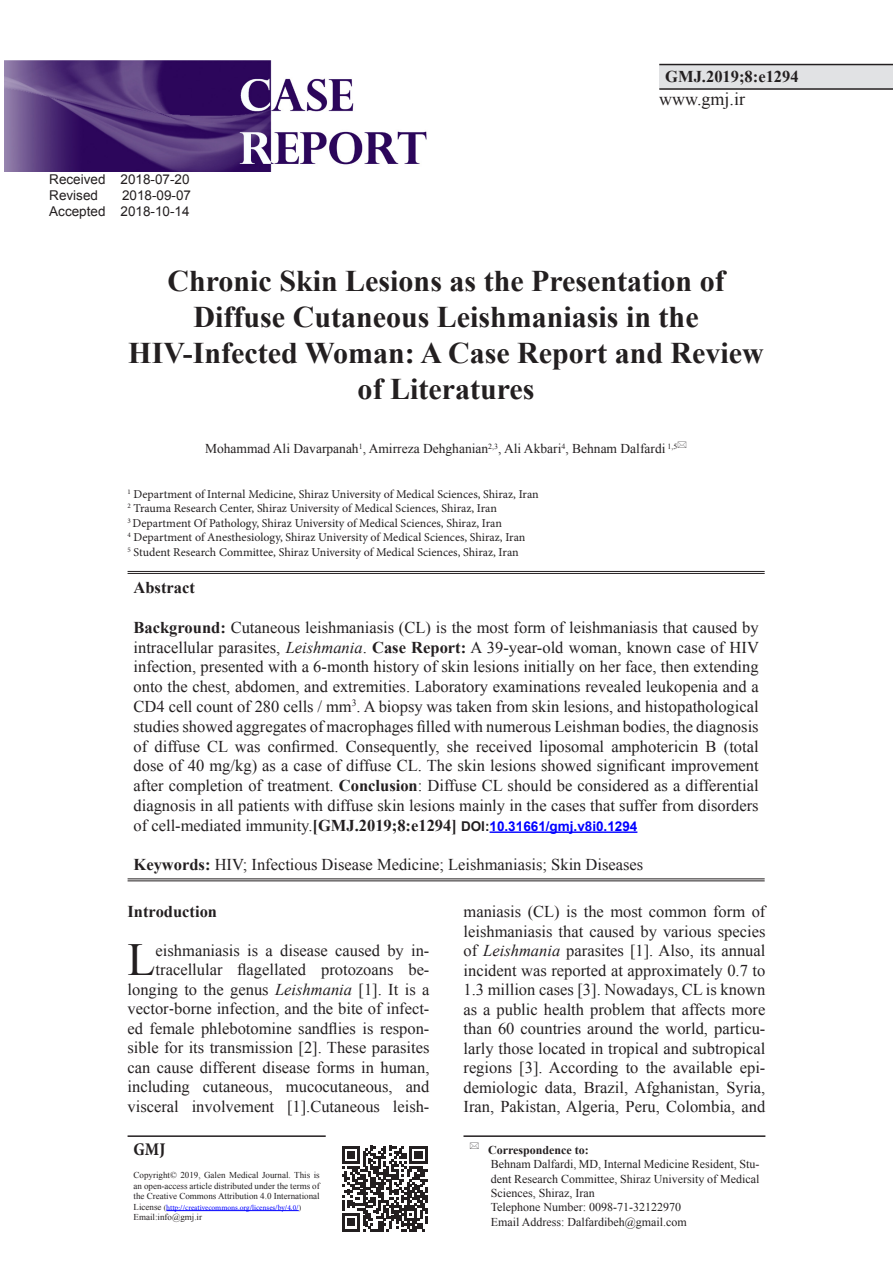
<style>
.page{position:relative;width:893px;height:1263px;background:#fff}
.page>*{position:absolute;margin:0;border:0;box-sizing:border-box;transform-origin:0 0}
.t1{font:45.9px "Times New Roman";color:#231f20}
.t2{font:700 30px/36px "Times New Roman";color:#231f20;text-align:center}
.t3{font:18px "Times New Roman";color:#231f20}
.t4{font:700 condensed 18px "Minion Pro";color:#231f20}
.t5{font:16.5px/19.5px "Times New Roman";color:#231f20;text-align:justify}
.t6{font:700 16.5px "Times New Roman";color:#231f20}
.t7{font:13.5px "Times New Roman";color:#231f20}
.t8{font:13.5px "Arial";color:#231f20}
.t9{font:12px "Minion Pro";color:#231f20}
.t10{font:12px/14.4px "Times New Roman";color:#231f20;text-align:justify}
.t11{font:700 12px "Times New Roman";color:#231f20}
.t12{font:9px/10.5px "Times New Roman";color:#231f20;text-align:justify}
.t13{font:7.5px "Minion Pro";letter-spacing:-.005em;color:#00f}
.s1{font-weight:700}
.s2{font-style:italic}
.s3{font-family:"Arial";font-weight:700;font-size:13.5px}
.s4{font-family:"Arial";font-weight:700;font-size:13.5px;color:#00f}
.s5{font-family:"Cambria Math"}
.s6{font-family:"Times New Roman";font-size:9px;color:#231f20}
.s7{font-family:"Times New Roman";color:#231f20}
</style>
<div class="page">
<div style="left:659px;top:65px;width:234px;height:24px;background:#e1e2e4"></div>
<hr style="left:659px;top:64px;width:234px;height:1px;background:#231f20">
<hr style="left:659px;top:88px;width:234px;height:2px;background:#231f20">
<hr style="left:463px;top:1135px;width:302px;height:2px;background:#231f20">
<hr style="left:128px;top:1135px;width:198px;height:2px;background:#231f20">
<hr style="left:166px;top:1210px;width:133px;height:1px;background:#00f">
<svg style="left:342px;top:1146px;width:86px;height:85px"></svg>
<hr style="left:128px;top:571px;width:637px;height:1px;background:#231f20">
<hr style="left:128px;top:573px;width:637px;height:1px;background:#231f20">
<hr style="left:128px;top:878px;width:637px;height:1px;background:#231f20">
<hr style="left:128px;top:880px;width:637px;height:1px;background:#231f20">
<hr style="left:490px;top:831px;width:147px;height:2px;background:#00f">
<img style="left:4px;top:60px;width:423px;height:111px">
<p class="t8" style="left:49px;top:170px;width:142px">Received 2018-07-20</p>
<p class="t8" style="left:49px;top:186px;width:50px">Revised</p>
<p class="t8" style="left:122px;top:186px;width:71px">2018-09-07</p>
<p class="t8" style="left:49px;top:202px;width:142px">Accepted 2018-10-14</p>
<p class="t6" style="left:665px;top:64px;width:135px">GMJ.2019;8:e1294</p>
<p class="t3" style="left:659px;top:87px;width:87px">www.gmj.ir</p>
<p class="t2" style="left:167px;top:262px;width:559px">Chronic Skin Lesions as the Presentation of</p>
<p class="t2" style="left:194px;top:298px;width:507px">Diffuse Cutaneous Leishmaniasis in the</p>
<p class="t2" style="left:128px;top:334px;width:637px">HIV-Infected Woman: A Case Report and Review of Literatures</p>
<p class="t7" style="left:205px;top:439px;width:474px">Mohammad Ali Davarpanah<sup>1</sup>, Amirreza Dehghanian<sup>2,3</sup>, Ali Akbari<sup>4</sup>, Behnam Dalfardi <sup>1,5</sup></p>
<p class="t9" style="left:128px;top:486px;width:413px"><sup>1</sup> Department of Internal Medicine, Shiraz University of Medical Sciences, Shiraz, Iran</p>
<p class="t9" style="left:128px;top:501px;width:371px"><sup>2</sup> Trauma Research Center, Shiraz University of Medical Sciences, Shiraz, Iran</p>
<p class="t9" style="left:128px;top:515px;width:376px"><sup>3</sup> Department Of Pathology, Shiraz University of Medical Sciences, Shiraz, Iran</p>
<p class="t9" style="left:128px;top:529px;width:399px"><sup>4</sup> Department of Anesthesiology, Shiraz University of Medical Sciences, Shiraz, Iran</p>
<p class="t9" style="left:128px;top:544px;width:393px"><sup>5</sup> Student Research Committee, Shiraz University of Medical Sciences, Shiraz, Iran</p>
<p class="t6" style="left:134px;top:576px;width:63px">Abstract</p>
<p class="t5" style="left:134px;top:617px;width:627px"><span class="s1">Background:</span> Cutaneous leishmaniasis (CL) is the most form of leishmaniasis that caused by intracellular parasites, <span class="s2">Leishmania</span>. <span class="s1">Case Report:</span> A 39-year-old woman, known case of HIV infection, presented with a 6-month history of skin lesions initially on her face, then extending onto the chest, abdomen, and extremities. Laboratory examinations revealed leukopenia and a CD4 cell count of 280 cells / mm<sup>3</sup>. A biopsy was taken from skin lesions, and histopathological studies showed aggregates of macrophages filled with numerous Leishman bodies, the diagnosis of diffuse CL was confirmed. Consequently, she received liposomal amphotericin B (total dose of 40 mg/kg) as a case of diffuse CL. The skin lesions showed significant improvement after completion of treatment. <span class="s1">Conclusion</span>: Diffuse CL should be considered as a differential diagnosis in all patients with diffuse skin lesions mainly in the cases that suffer from disorders of cell-mediated immunity.<span class="s1">[GMJ.2019;8:e1294]</span> <span class="s3">DOI:</span><span class="s4">10.31661/gmj.v8i0.1294</span></p>
<p class="t5" style="left:134px;top:854px;width:511px"><span class="s1">Keywords:</span> HIV; Infectious Disease Medicine; Leishmaniasis; Skin Diseases</p>
<p class="t6" style="left:128px;top:899px;width:91px">Introduction</p>
<p class="t1" style="left:128px;top:928px;width:30px">L</p>
<p class="t5" style="left:463px;top:901px;width:303px">maniasis (CL) is the most common form of leishmaniasis that caused by various species of <span class="s2">Leishmania</span> parasites [1]. Also, its annual incident was reported at approximately 0.7 to 1.3 million cases [3]. Nowadays, CL is known as a public health problem that affects more than 60 countries around the world, particu&shy;larly those located in tropical and subtropical regions [3]. According to the available epi&shy;demiologic data, Brazil, Afghanistan, Syria, Iran, Pakistan, Algeria, Peru, Colombia, and</p>
<p class="t5" style="left:128px;top:940px;width:303px;text-align:right">eishmaniasis is a disease caused by in&shy;tracellular flagellated protozoans be&shy;longing to the genus <span class="s2">Leishmania</span> [1]. It is a vector<span class="s5">‐</span>borne infection, and the bite of infect&shy;ed female phlebotomine sandflies is respon&shy;sible for its transmission [2]. These parasites can cause different disease forms in human, including cutaneous, mucocutaneous, and visceral involvement [1].Cutaneous leish-</p>
<p class="t4" style="left:134px;top:1137px;width:33px">GMJ</p>
<p class="t12" style="left:134px;top:1170px;width:188px">Copyright© 2019, Galen Medical Journal. This is an open-access article distributed under the terms of the Creative Commons Attribution 4.0 International</p>
<p class="t13" style="left:134px;top:1202px;width:169px"><span class="s6">License</span> <span class="s7">(</span>http://creativecommons.org/licenses/by/4.0/<span class="s7">)</span></p>
<p class="t12" style="left:134px;top:1212px;width:70px">Email:info@gmj.ir</p>
<p class="t11" style="left:488px;top:1141px;width:102px">Correspondence to:</p>
<p class="t10" style="left:491px;top:1156px;width:270px">Behnam Dalfardi, MD, Internal Medicine Resident, Stu&shy;dent Research Committee, Shiraz University of Medical Sciences, Shiraz, Iran</p>
<p class="t10" style="left:491px;top:1200px;width:192px">Telephone Number: 0098-71-32122970</p>
<p class="t10" style="left:491px;top:1214px;width:198px">Email Address: Dalfardibeh@gmail.com</p>
</div>
